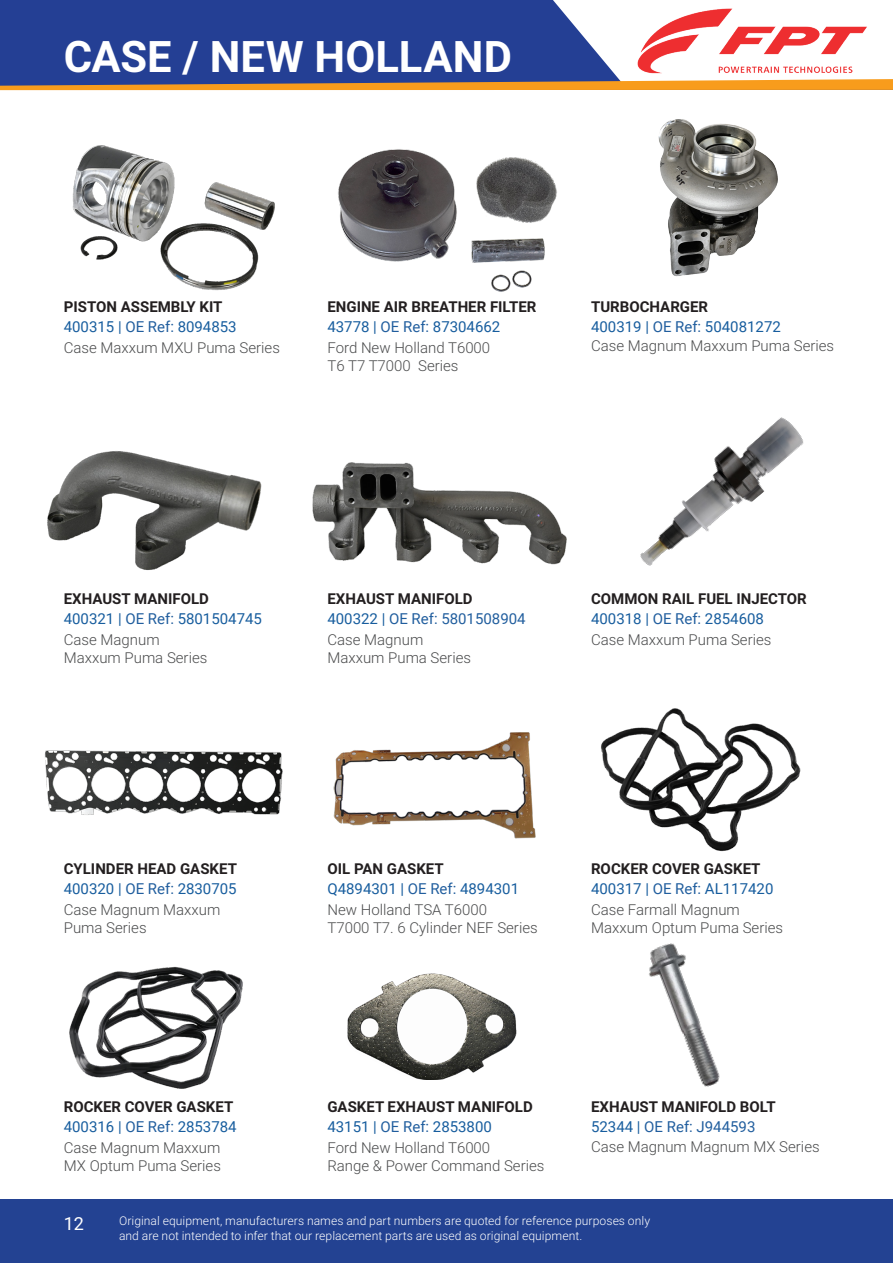
<style>
.page{position:relative;width:893px;height:1263px;background:#fff}
.page>*{position:absolute;margin:0;border:0;box-sizing:border-box;transform-origin:0 0}
.t1{font:700 43.5px "Roboto";letter-spacing:.005em;color:#fff}
.t2{font:18px "Roboto";color:#fff}
.t3{font:300 15px/18px "Roboto";color:#4b4c4d}
.t4{font:700 15px "Roboto";color:#231f20}
.t5{font:15px "Roboto";color:#175d9e}
.t6{font:15px "Roboto";color:#215e9e}
.t7{font:300 12px/15px "Roboto";letter-spacing:-.01em;color:#fff}
.s1{color:#215e9e}
.s2{color:#175d9e}
</style>
<div class="page">
<div style="left:0;top:1199px;width:893px;height:64px;background:#234292"></div>
<img style="left:338px;top:149px;width:219px;height:143px">
<img style="left:658px;top:119px;width:120px;height:158px">
<img style="left:312px;top:462px;width:255px;height:103px">
<img style="left:640px;top:417px;width:164px;height:149px">
<img style="left:601px;top:708px;width:200px;height:144px">
<img style="left:69px;top:966px;width:174px;height:123px">
<img style="left:649px;top:943px;width:71px;height:144px">
<img style="left:333px;top:732px;width:203px;height:107px">
<div style="left:321px;top:712px;width:102px;height:33px;background:#fff"></div>
<img style="left:347px;top:973px;width:170px;height:107px">
<div style="left:330px;top:946px;width:90px;height:28px;background:#fff"></div>
<img style="left:72px;top:145px;width:203px;height:146px">
<img style="left:47px;top:451px;width:215px;height:119px">
<img style="left:44px;top:750px;width:239px;height:65px">
<svg style="left:0;top:0;width:893px;height:90px"></svg>
<p class="t1" style="left:64px;top:26px;width:450px">CASE / NEW HOLLAND</p>
<p class="t4" style="left:64px;top:296px;width:160px">PISTON ASSEMBLY KIT</p>
<p class="t5" style="left:64px;top:316px;width:174px">400315 | <span class="s1">OE Ref:</span> 8094853</p>
<p class="t3" style="left:64px;top:338px;width:218px">Case Maxxum MXU Puma Series</p>
<p class="t4" style="left:327px;top:296px;width:211px">ENGINE AIR BREATHER FILTER</p>
<p class="t5" style="left:327px;top:316px;width:174px">43778 | <span class="s1">OE Ref:</span> 87304662</p>
<p class="t3" style="left:327px;top:338px;width:164px">Ford New Holland T6000</p>
<p class="t3" style="left:327px;top:356px;width:133px">T6 T7 T7000 Series</p>
<p class="t4" style="left:591px;top:296px;width:119px">TURBOCHARGER</p>
<p class="t5" style="left:591px;top:316px;width:191px">400319 | <span class="s1">OE Ref:</span> 504081272</p>
<p class="t3" style="left:591px;top:337px;width:245px">Case Magnum Maxxum Puma Series</p>
<p class="t4" style="left:64px;top:588px;width:147px">EXHAUST MANIFOLD</p>
<p class="t5" style="left:64px;top:608px;width:200px">400321 | <span class="s1">OE Ref:</span> 5801504745</p>
<p class="t3" style="left:64px;top:630px;width:97px">Case Magnum</p>
<p class="t3" style="left:64px;top:648px;width:145px">Maxxum Puma Series</p>
<p class="t4" style="left:327px;top:588px;width:147px">EXHAUST MANIFOLD</p>
<p class="t6" style="left:327px;top:608px;width:200px"><span class="s2">400322 |</span> OE Ref: 5801508904</p>
<p class="t3" style="left:327px;top:630px;width:97px">Case Magnum</p>
<p class="t3" style="left:327px;top:648px;width:145px">Maxxum Puma Series</p>
<p class="t4" style="left:591px;top:588px;width:217px">COMMON RAIL FUEL INJECTOR</p>
<p class="t5" style="left:591px;top:608px;width:174px">400318 | <span class="s1">OE Ref:</span> 2854608</p>
<p class="t3" style="left:591px;top:630px;width:182px">Case Maxxum Puma Series</p>
<p class="t4" style="left:64px;top:858px;width:175px">CYLINDER HEAD GASKET</p>
<p class="t5" style="left:64px;top:878px;width:174px">400320 | <span class="s1">OE Ref:</span> 2830705</p>
<p class="t4" style="left:327px;top:858px;width:118px">OIL PAN GASKET</p>
<p class="t5" style="left:327px;top:878px;width:193px">Q4894301 | <span class="s1">OE Ref:</span> 4894301</p>
<p class="t4" style="left:591px;top:858px;width:171px">ROCKER COVER GASKET</p>
<p class="t5" style="left:591px;top:878px;width:184px">400317 | <span class="s1">OE Ref:</span> AL117420</p>
<p class="t3" style="left:64px;top:900px;width:158px">Case Magnum Maxxum<br>Puma Series</p>
<p class="t3" style="left:327px;top:900px;width:161px">New Holland TSA T6000</p>
<p class="t3" style="left:327px;top:918px;width:212px">T7000 T7. 6 Cylinder NEF Series</p>
<p class="t3" style="left:591px;top:900px;width:150px">Case Farmall Magnum</p>
<p class="t3" style="left:591px;top:918px;width:194px">Maxxum Optum Puma Series</p>
<p class="t4" style="left:64px;top:1096px;width:171px">ROCKER COVER GASKET</p>
<p class="t5" style="left:64px;top:1116px;width:174px">400316 | <span class="s1">OE Ref:</span> 2853784</p>
<p class="t4" style="left:327px;top:1096px;width:207px">GASKET EXHAUST MANIFOLD</p>
<p class="t5" style="left:327px;top:1116px;width:166px">43151 | <span class="s1">OE Ref:</span> 2853800</p>
<p class="t4" style="left:591px;top:1096px;width:186px">EXHAUST MANIFOLD BOLT</p>
<p class="t6" style="left:591px;top:1116px;width:166px"><span class="s2">52344 |</span> OE Ref: J944593</p>
<p class="t3" style="left:64px;top:1137px;width:158px">Case Magnum Maxxum</p>
<p class="t3" style="left:64px;top:1155px;width:159px">MX Optum Puma Series</p>
<p class="t3" style="left:327px;top:1137px;width:164px">Ford New Holland T6000</p>
<p class="t3" style="left:327px;top:1155px;width:219px">Range &amp; Power Command Series</p>
<p class="t3" style="left:591px;top:1137px;width:230px">Case Magnum Magnum MX Series</p>
<p class="t2" style="left:64px;top:1211px;width:22px">12</p>
<p class="t7" style="left:119px;top:1213px;width:533px">Original equipment, manufacturers names and part numbers are quoted for reference purposes only and are not intended to infer that our replacement parts are used as original equipment.</p>
</div>
